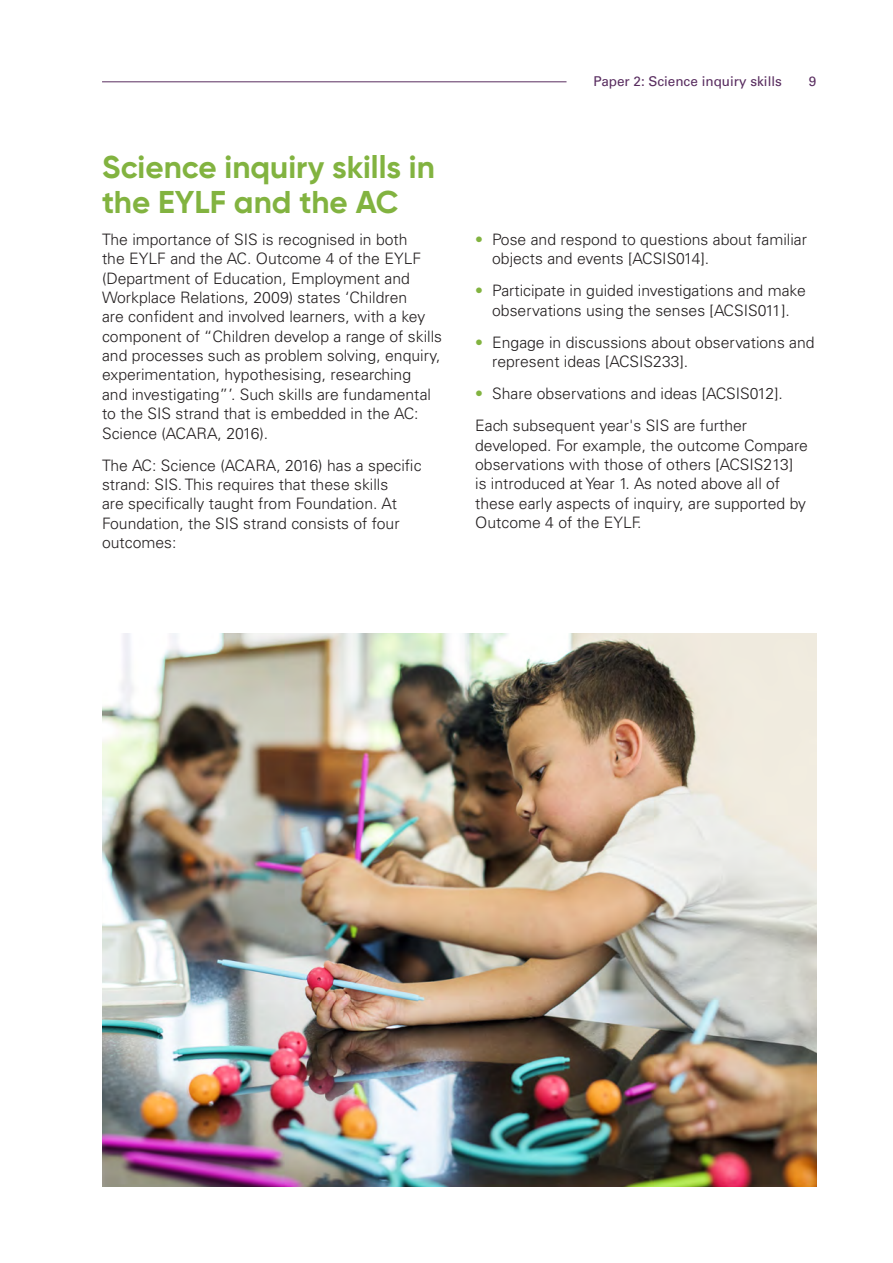
<style>
.page{position:relative;width:893px;height:1263px;background:#fff}
.page>*{position:absolute;margin:0;border:0;box-sizing:border-box;transform-origin:0 0}
.B_head_green{font:700 31.5px/34.5px "Gilroy";color:#82b340}
.body{font:300 15.75px/19.4px "Univers LT Std";color:#231f20}
.t1{font:13.5px "Univers LT Std";color:#582c5f}
.s1{color:#82b340}
</style>
<div class="page">
<img style="left:102px;top:633px;width:714px;height:553px">
<hr style="left:102px;top:81px;width:464px;height:1px;background:#582c5f">
<p class="B_head_green" style="left:102px;top:150px;width:334px">Science inquiry skills in the EYLF and the AC</p>
<p class="body" style="left:102px;top:230px;width:341px">The importance of SIS is recognised in both<br>the EYLF and the AC. Outcome 4 of the EYLF (Department of Education, Employment and Workplace Relations, 2009) states ‘Children<br>are confident and involved learners, with a key component of “Children develop a range of skills and processes such as problem solving, enquiry, experimentation, hypothesising, researching<br>and investigating”’. Such skills are fundamental to the SIS strand that is embedded in the AC:<br>Science (ACARA, 2016).</p>
<p class="body" style="left:102px;top:455px;width:321px">The AC: Science (ACARA, 2016) has a specific strand: SIS. This requires that these skills<br>are specifically taught from Foundation. At Foundation, the SIS strand consists of four outcomes:</p>
<p class="t1" style="left:593px;top:74px;width:190px">Paper 2: Science inquiry skills</p>
<p class="t1" style="left:809px;top:74px;width:9px">9</p>
<p class="body" style="left:492px;top:230px;width:316px;text-indent:-17px"><span class="s1">•</span> Pose and respond to questions about familiar objects and events [ACSIS014].</p>
<p class="body" style="left:475px;top:281px;width:332px;text-align:center"><span class="s1">•</span> Participate in guided investigations and make observations using the senses [ACSIS011].</p>
<p class="body" style="left:492px;top:333px;width:324px;text-indent:-17px"><span class="s1">•</span> Engage in discussions about observations and represent ideas [ACSIS233].</p>
<p class="body" style="left:475px;top:384px;width:309px"><span class="s1">•</span> Share observations and ideas [ACSIS012].</p>
<p class="body" style="left:475px;top:416px;width:334px">Each subsequent year's SIS are further developed. For example, the outcome Compare observations with those of others [ACSIS213] is introduced at Year 1. As noted above all of these early aspects of inquiry, are supported by Outcome 4 of the EYLF.</p>
</div>
